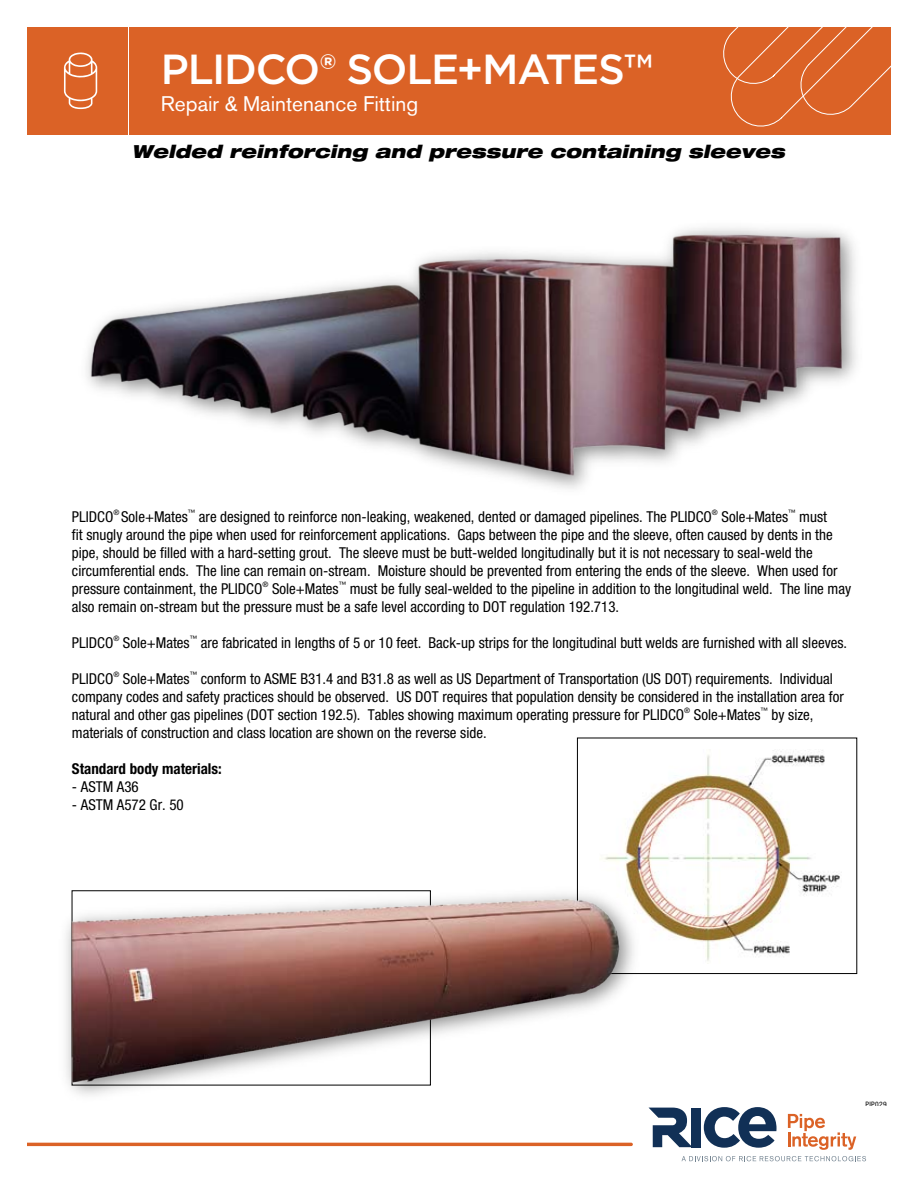
<style>
.page{position:relative;width:918px;height:1188px;background:#fff}
.page>*{position:absolute;margin:0;border:0;box-sizing:border-box;transform-origin:0 0}
.Head_Level_1_Gotham{font:500 42px "Gotham";letter-spacing:-.035em;color:#fff}
.t1{font:21px "Akzidenz Grotesk Std";color:#fff}
.t2{font:italic 900 expanded 18px "Helvetica Neue";color:#000}
.t3{font:condensed 15px/18px "Helvetica Neue";color:#000}
.t4{font:700 condensed 15px "Helvetica Neue";color:#000}
.t5{font:condensed 7.5px "Helvetica Neue";letter-spacing:.05em;color:#000}
</style>
<div class="page">
<div style="left:130px;top:27px;width:761px;height:108px;background:#db6226"></div>
<div style="left:27px;top:27px;width:101px;height:108px;background:#db6226"></div>
<svg style="left:64px;top:52px;width:33px;height:57px"></svg>
<svg style="left:723px;top:27px;width:168px;height:100px"></svg>
<svg style="left:788px;top:1114px;width:68px;height:36px"></svg>
<svg style="left:682px;top:1156px;width:184px;height:5px"></svg>
<svg style="left:704px;top:1107px;width:73px;height:41px"></svg>
<div style="left:691px;top:1108px;width:10px;height:39px;background:#113056"></div>
<svg style="left:649px;top:1108px;width:42px;height:39px"></svg>
<hr style="left:27px;top:1143px;width:606px;height:3px;background:#db6226">
<img style="left:604px;top:750px;width:236px;height:211px">
<div style="left:577px;top:738px;width:280px;height:236px;border:1px solid #000"></div>
<img style="left:86px;top:228px;width:771px;height:261px">
<img style="left:66px;top:882px;width:580px;height:207px">
<img style="left:72px;top:882px;width:559px;height:214px">
<p class="Head_Level_1_Gotham" style="left:161px;top:41px;width:493px">PLIDCO® SOLE+MATES™</p>
<p class="t1" style="left:161px;top:91px;width:259px">Repair &amp; Maintenance Fitting</p>
<p class="t2" style="left:132px;top:140px;width:655px">Welded reinforcing and pressure containing sleeves</p>
<p class="t3" style="left:72px;top:508px;width:43px">PLIDCO</p>
<p class="t5" style="left:113px;top:508px;width:7px">®</p>
<p class="t3" style="left:121px;top:508px;width:68px">Sole+Mates</p>
<p class="t5" style="left:188px;top:508px;width:9px">™</p>
<p class="t3" style="left:199px;top:508px;width:515px">are designed to reinforce non-leaking, weakened, dented or damaged pipelines. The PLIDCO</p>
<p class="t5" style="left:712px;top:508px;width:7px">®</p>
<p class="t3" style="left:722px;top:508px;width:68px">Sole+Mates</p>
<p class="t5" style="left:788px;top:508px;width:9px">™</p>
<p class="t3" style="left:72px;top:508px;width:767px;text-indent:727px">must fit snugly around the pipe when used for reinforcement applications. Gaps between the pipe and the sleeve, often caused by dents in the pipe, should be filled with a hard-setting grout. The sleeve must be butt-welded longitudinally but it is not necessary to seal-weld the circumferential ends. The line can remain on-stream. Moisture should be prevented from entering the ends of the sleeve. When used for pressure containment, the PLIDCO</p>
<p class="t5" style="left:262px;top:580px;width:7px">®</p>
<p class="t3" style="left:272px;top:580px;width:68px">Sole+Mates</p>
<p class="t5" style="left:339px;top:580px;width:9px">™</p>
<p class="t3" style="left:72px;top:580px;width:781px;text-indent:278px">must be fully seal-welded to the pipeline in addition to the longitudinal weld. The line may also remain on-stream but the pressure must be a safe level according to DOT regulation 192.713.</p>
<p class="t3" style="left:72px;top:634px;width:43px">PLIDCO</p>
<p class="t5" style="left:113px;top:634px;width:7px">®</p>
<p class="t3" style="left:123px;top:634px;width:68px">Sole+Mates</p>
<p class="t5" style="left:190px;top:634px;width:9px">™</p>
<p class="t3" style="left:201px;top:634px;width:648px">are fabricated in lengths of 5 or 10 feet. Back-up strips for the longitudinal butt welds are furnished with all sleeves.</p>
<p class="t3" style="left:72px;top:670px;width:43px">PLIDCO</p>
<p class="t5" style="left:113px;top:670px;width:7px">®</p>
<p class="t3" style="left:123px;top:670px;width:68px">Sole+Mates</p>
<p class="t5" style="left:190px;top:670px;width:9px">™</p>
<p class="t3" style="left:72px;top:670px;width:773px;text-indent:129px">conform to ASME B31.4 and B31.8 as well as US Department of Transportation (US DOT) requirements. Individual company codes and safety practices should be observed. US DOT requires that population density be considered in the installation area for natural and other gas pipelines (DOT section 192.5). Tables showing maximum operating pressure for PLIDCO</p>
<p class="t5" style="left:684px;top:706px;width:7px">®</p>
<p class="t3" style="left:694px;top:706px;width:68px">Sole+Mates</p>
<p class="t5" style="left:761px;top:706px;width:9px">™</p>
<p class="t3" style="left:772px;top:706px;width:43px">by size,</p>
<p class="t3" style="left:72px;top:724px;width:416px">materials of construction and class location are shown on the reverse side.</p>
<p class="t4" style="left:72px;top:760px;width:151px">Standard body materials:</p>
<p class="t3" style="left:72px;top:778px;width:68px">- ASTM A36</p>
<p class="t3" style="left:72px;top:796px;width:113px">- ASTM A572 Gr. 50</p>
<p class="t5" style="left:865px;top:1100px;width:23px">PIP029</p>
</div>
